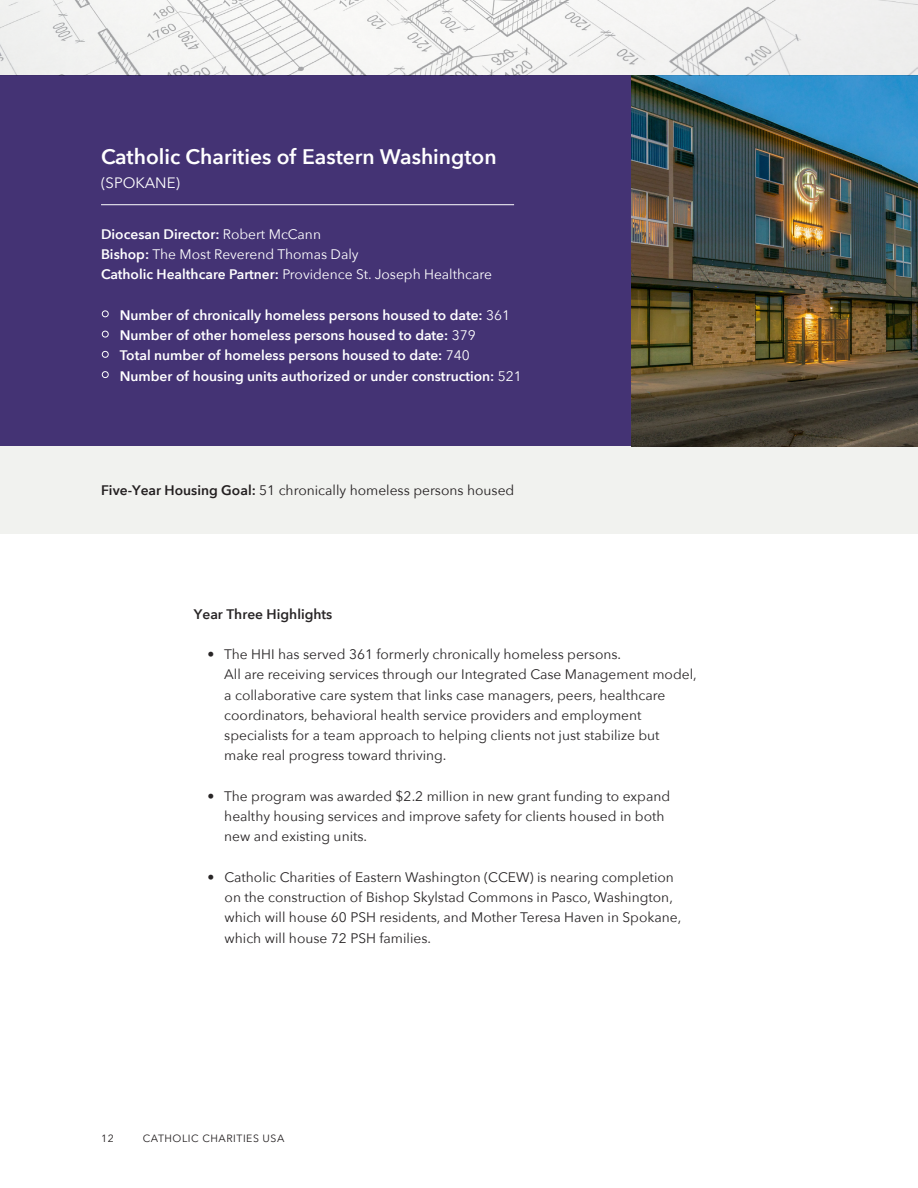
<style>
.page{position:relative;width:918px;height:1188px;background:#fff}
.page>*{position:absolute;margin:0;border:0;box-sizing:border-box;transform-origin:0 0}
.main_body_text__whit{font:600 21px "Avenir Next";color:#fff}
.main_body_text__whit-2{font:15px "Avenir Next";color:#fff}
.main_body_text{font:13.8px/20.2px "Avenir Next";color:#282526}
.main_body_text__whit-3{font:600 13.8px "Avenir Next";color:#fff}
.main_body_text__whit-4{font:13.8px "Avenir Next";color:#fff}
.main_body_text-2{font:13.8px "Avenir Next";color:#231f20}
.main_body_text-3{font:600 13.8px "Avenir Next";color:#282526}
.t1{font:10.5px "Avenir Next";letter-spacing:.05em;color:#231f20}
.s1{font-weight:400}
.s2{font-weight:600}
.s3{font-weight:400;font-size:16.8px}
</style>
<div class="page">
<hr style="left:917px;top:0;width:1px;height:1087px;background:#f8f8f7">
<div style="left:0;top:446px;width:918px;height:88px;background:#f1f2ef"></div>
<div style="left:0;top:76px;width:631px;height:370px;background:#443374"></div>
<hr style="left:101px;top:204px;width:413px;height:1px;background:#fff">
<img style="left:631px;top:76px;width:287px;height:370px">
<img style="left:0;top:0;width:918px;height:76px">
<p class="main_body_text__whit" style="left:101px;top:139px;width:397px">Catholic Charities of Eastern Washington</p>
<p class="main_body_text__whit-2" style="left:101px;top:171px;width:80px">(SPOKANE)</p>
<p class="main_body_text__whit-3" style="left:101px;top:222px;width:221px">Diocesan Director: <span class="s1">Robert McCann</span></p>
<p class="main_body_text__whit-4" style="left:101px;top:243px;width:259px"><span class="s2">Bishop:</span> The Most Reverend Thomas Daly</p>
<p class="main_body_text__whit-4" style="left:101px;top:263px;width:392px"><span class="s2">Catholic Healthcare Partner:</span> Providence St. Joseph Healthcare</p>
<p class="main_body_text__whit-3" style="left:101px;top:303px;width:411px"><span class="s3">•</span> Number of chronically homeless persons housed to date: <span class="s1">361</span></p>
<p class="main_body_text__whit-3" style="left:101px;top:323px;width:376px"><span class="s3">•</span> Number of other homeless persons housed to date: <span class="s1">379</span></p>
<p class="main_body_text__whit-3" style="left:101px;top:344px;width:370px"><span class="s3">•</span> Total number of homeless persons housed to date: <span class="s1">740</span></p>
<p class="main_body_text__whit-3" style="left:101px;top:364px;width:422px"><span class="s3">•</span> Number of housing units authorized or under construction: <span class="s1">521</span></p>
<p class="main_body_text-2" style="left:101px;top:478px;width:415px"><span class="s2">Five-Year Housing Goal:</span> 51 chronically homeless persons housed</p>
<p class="main_body_text-3" style="left:194px;top:602px;width:140px">Year Three Highlights</p>
<p class="main_body_text" style="left:224px;top:644px;width:474px;text-indent:-17px">• The HHI has served 361 formerly chronically homeless persons.<br>All are receiving services through our Integrated Case Management model, a collaborative care system that links case managers, peers, healthcare coordinators, behavioral health service providers and employment specialists for a team approach to helping clients not just stabilize but make real progress toward thriving.</p>
<p class="main_body_text" style="left:224px;top:785px;width:447px;text-indent:-17px">• The program was awarded $2.2 million in new grant funding to expand healthy housing services and improve safety for clients housed in both new and existing units.</p>
<p class="main_body_text" style="left:225px;top:866px;width:458px;text-indent:-17px">• Catholic Charities of Eastern Washington (CCEW) is nearing completion on the construction of Bishop Skylstad Commons in Pasco, Washington, which will house 60 PSH residents, and Mother Teresa Haven in Spokane, which will house 72 PSH families.</p>
<p class="t1" style="left:101px;top:1130px;width:14px">12</p>
<p class="t1" style="left:143px;top:1130px;width:143px">CATHOLIC CHARITIES USA</p>
</div>
